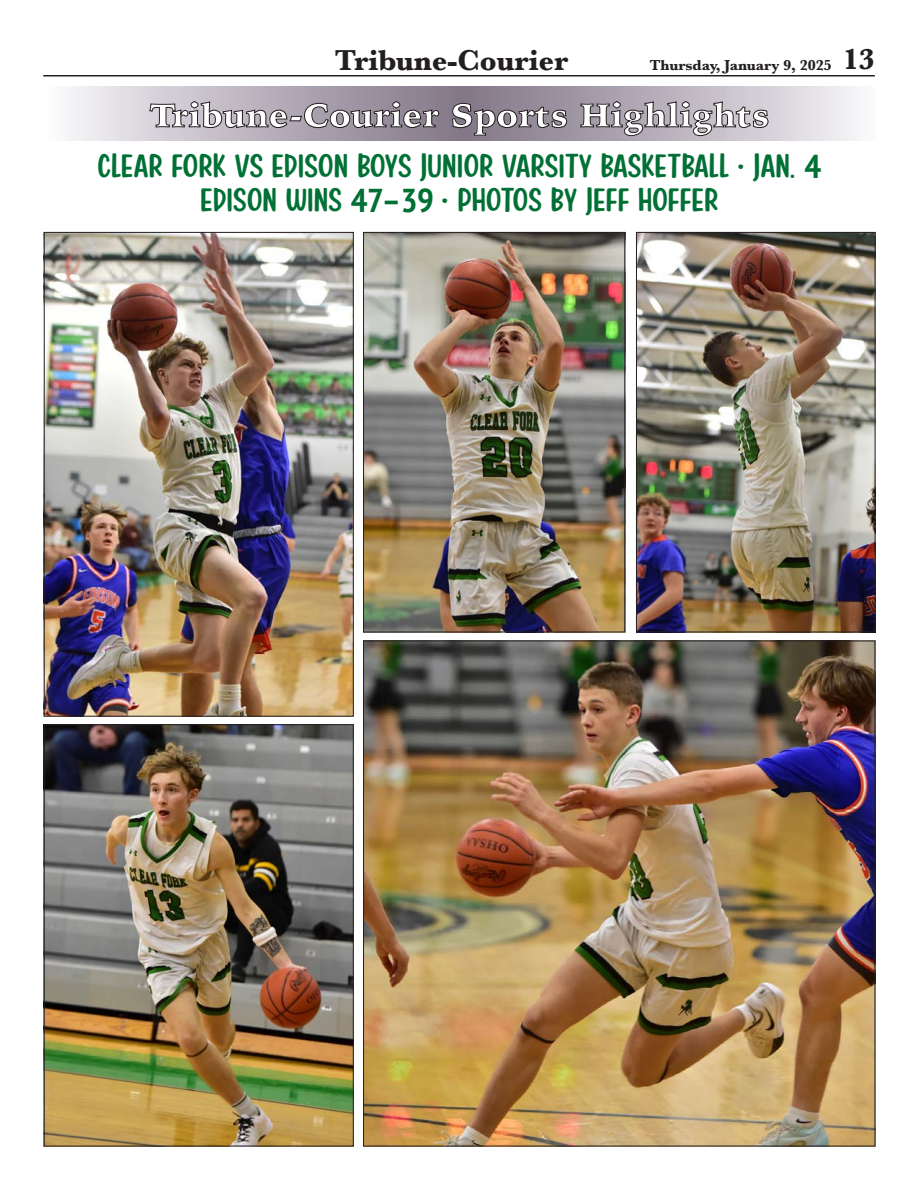
<style>
.page{position:relative;width:918px;height:1188px;background:#fff}
.page>*{position:absolute;margin:0;border:0;box-sizing:border-box;transform-origin:0 0}
.t1{font:36px/34.5px "Pottery Wheel";letter-spacing:.02em;color:#007035;text-align:center;scale:1.07 1}
.t2{font:900 33px "Iowan Old Style";letter-spacing:.01em;color:#fff}
.t3{font:700 30px "Baskerville";letter-spacing:-.005em;color:#231f20}
.t4{font:700 15px "Baskerville";letter-spacing:-.005em;color:#231f20}
.s1{font-size:30px}
.s2{font-family:"PT Sans";font-weight:700;font-stretch:condensed;font-size:33px}
</style>
<div class="page">
<hr style="left:43px;top:75px;width:832px;height:1px;background:#231f20">
<svg style="left:69px;top:86px;width:789px;height:54px;background:#c2bcc5"></svg>
<svg style="left:149px;top:101px;width:290px;height:27px;background:#978f9a"></svg>
<svg style="left:452px;top:99px;width:115px;height:37px;background:#7f7683"></svg>
<svg style="left:580px;top:99px;width:188px;height:37px;background:#a29ca5"></svg>
<img style="left:46px;top:234px;width:306px;height:481px">
<div style="left:44px;top:232px;width:310px;height:485px;border:1px solid #231f20"></div>
<img style="left:46px;top:726px;width:306px;height:418px">
<div style="left:44px;top:724px;width:310px;height:422px;border:1px solid #231f20"></div>
<img style="left:365px;top:234px;width:258px;height:396px">
<div style="left:363px;top:232px;width:262px;height:400px;border:1px solid #231f20"></div>
<img style="left:365px;top:643px;width:508px;height:501px">
<img style="left:638px;top:234px;width:235px;height:396px">
<div style="left:636px;top:232px;width:239px;height:400px;border:1px solid #231f20"></div>
<p class="t3" style="left:335px;top:39px;width:235px">Tribune-Courier</p>
<p class="t4" style="left:650px;top:55px;width:227px">Thursday, January 9, 2025 <span class="s1">13</span></p>
<p class="t2" style="left:150px;top:93px;width:621px">Tribune-Courier Sports Highlights</p>
<p class="t1" style="left:98px;top:147px;width:678px">CLEAR FORK VS EDISON BOYS JUNIOR VARSITY BASKETBALL • JAN. <span class="s2">4<br></span>EDISON WINS <span class="s2">47–39</span> • PHOTOS BY JEFF HOFFER</p>
</div>
